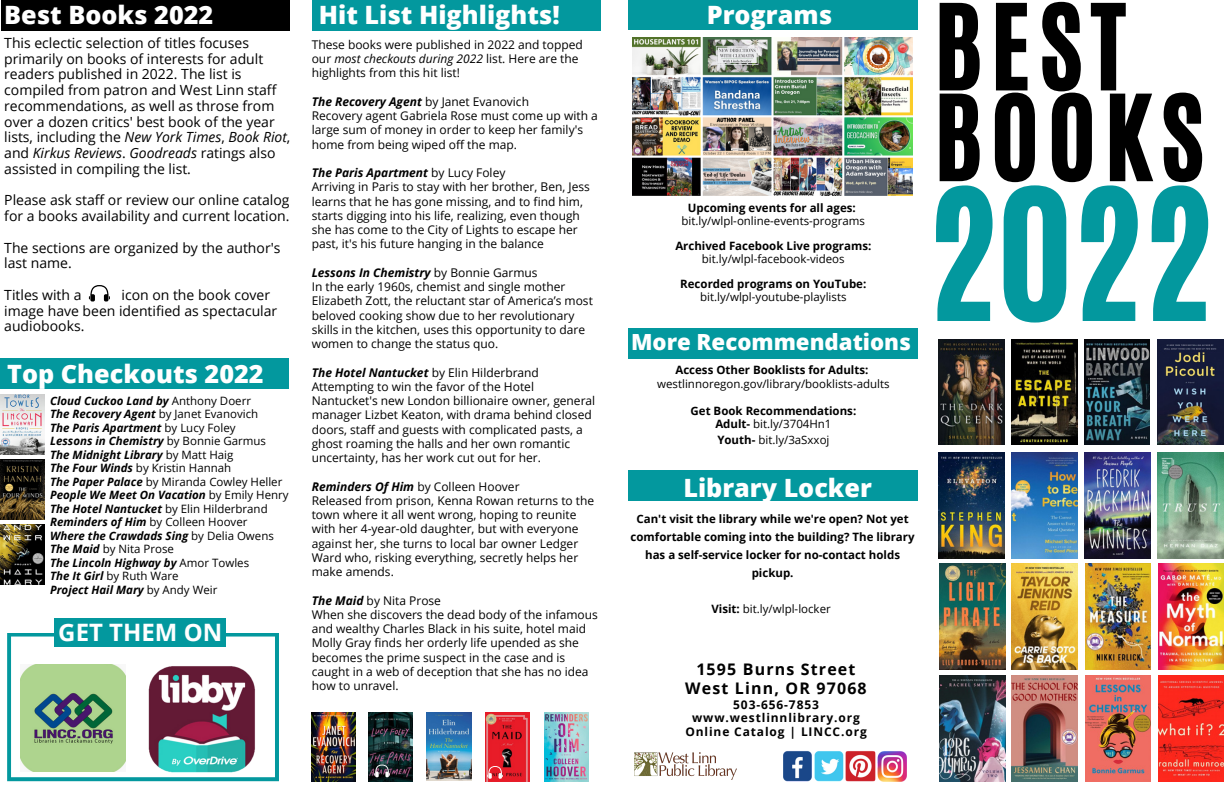
<style>
.page{position:relative;width:1224px;height:792px;background:#fff}
.page>*{position:absolute;margin:0;border:0;box-sizing:border-box;transform-origin:0 0}
.t1{font:151.7px "CA Generated";color:#03989e}
.t2{font:99.1px/90.8px "CA Generated";letter-spacing:.09em;color:#000}
.t3{font:800 25.2px "Open Sans";color:#fff}
.t4{font:700 24px "Open Sans";color:#fff}
.t5{font:800 22.2px "Open Sans";color:#fff}
.t6{font:700 16px "Open Sans";letter-spacing:.075em;color:#000}
.t7{font:14px/15.8px "Open Sans";color:#000}
.t8{font:12px/14.2px "Open Sans";color:#000}
.t9{font:italic 700 12px "Open Sans";color:#000}
.t10{font:700 12px "Open Sans";letter-spacing:.075em;color:#000}
.t11{font:11.5px "Open Sans";color:#000}
.t12{font:italic 700 11.5px "Open Sans";color:#000}
.t13{font:700 11.5px/18px "Open Sans";color:#000;text-align:center}
.s1{font-style:italic}
.s2{font-weight:400;font-style:normal}
.s3{font-weight:700;font-style:italic}
.s4{font-weight:700}
</style>
<div class="page">
<img style="left:634px;top:752px;width:102px;height:27px">
<img style="left:784px;top:751px;width:123px;height:31px">
<svg style="left:7px;top:633px;width:272px;height:148px"></svg>
<img style="left:148px;top:665px;width:109px;height:109px">
<div style="left:312px;top:0;width:288px;height:30px;background:#03989e"></div>
<div style="left:2px;top:0;width:288px;height:30px;background:#000"></div>
<svg style="left:89px;top:285px;width:21px;height:17px"></svg>
<div style="left:628px;top:0;width:289px;height:30px;background:#03989e"></div>
<img style="left:633px;top:38px;width:279px;height:157px">
<img style="left:1158px;top:453px;width:66px;height:105px">
<img style="left:1085px;top:453px;width:65px;height:105px">
<img style="left:1011px;top:453px;width:66px;height:105px">
<img style="left:939px;top:453px;width:66px;height:105px">
<img style="left:1158px;top:563px;width:66px;height:106px">
<img style="left:1085px;top:563px;width:66px;height:106px">
<img style="left:1012px;top:563px;width:66px;height:106px">
<img style="left:939px;top:563px;width:66px;height:106px">
<img style="left:1158px;top:676px;width:66px;height:106px">
<img style="left:1085px;top:676px;width:66px;height:106px">
<img style="left:1012px;top:676px;width:66px;height:106px">
<img style="left:939px;top:676px;width:66px;height:106px">
<img style="left:1157px;top:339px;width:66px;height:106px">
<img style="left:1085px;top:339px;width:65px;height:106px">
<img style="left:1011px;top:339px;width:66px;height:106px">
<img style="left:938px;top:339px;width:66px;height:106px">
<div style="left:0;top:359px;width:288px;height:30px;background:#03989e"></div>
<img style="left:0;top:395px;width:44px;height:60px">
<img style="left:0;top:459px;width:44px;height:60px">
<img style="left:312px;top:713px;width:44px;height:68px">
<img style="left:368px;top:713px;width:44px;height:68px">
<img style="left:427px;top:713px;width:44px;height:68px">
<img style="left:485px;top:713px;width:45px;height:68px">
<img style="left:544px;top:713px;width:44px;height:68px">
<div style="left:628px;top:329px;width:289px;height:30px;background:#03989e"></div>
<div style="left:628px;top:470px;width:289px;height:30px;background:#03989e"></div>
<img style="left:20px;top:665px;width:105px;height:106px">
<div style="left:55px;top:618px;width:171px;height:28px;background:#03989e"></div>
<img style="left:0;top:525px;width:44px;height:60px">
<svg style="left:374px;top:765px;width:16px;height:12px"></svg>
<svg style="left:487px;top:766px;width:16px;height:13px"></svg>
<p class="t3" style="left:4px;top:-3px;width:211px">Best Books 2022</p>
<p class="t7" style="left:4px;top:35px;width:288px">This eclectic selection of titles focuses primarily on books of interests for adult readers published in 2022. The list is compiled from patron and West Linn staff recommendations, as well as throse from over a dozen critics' best book of the year lists, including the <span class="s1">New York Times</span>, <span class="s1">Book Riot</span>, and <span class="s1">Kirkus Reviews</span>. <span class="s1">Goodreads</span> ratings also assisted in compiling the list.</p>
<p class="t7" style="left:4px;top:192px;width:287px">Please ask staff or review our online catalog for a books availability and current location.</p>
<p class="t7" style="left:4px;top:239px;width:278px">The sections are organized by the author's last name.</p>
<p class="t7" style="left:4px;top:287px;width:79px">Titles with a</p>
<p class="t7" style="left:4px;top:287px;width:275px;text-indent:117px">icon on the book cover image have been identified as spectacular audiobooks.</p>
<p class="t3" style="left:7px;top:356px;width:258px">Top Checkouts 2022</p>
<p class="t12" style="left:50px;top:392px;width:202px">Cloud Cuckoo Land by <span class="s2">Anthony Doerr</span></p>
<p class="t12" style="left:50px;top:406px;width:210px">The Recovery Agent <span class="s2">by Janet Evanovich</span></p>
<p class="t12" style="left:50px;top:419px;width:187px">The Paris Apartment <span class="s2">by Lucy Foley</span></p>
<p class="t12" style="left:50px;top:433px;width:217px">Lessons in Chemistry <span class="s2">by Bonnie Garmus</span></p>
<p class="t12" style="left:50px;top:446px;width:185px">The Midnight Library <span class="s2">by Matt Haig</span></p>
<p class="t11" style="left:50px;top:460px;width:183px"><span class="s3">The Four Winds</span> by Kristin Hannah</p>
<p class="t11" style="left:50px;top:473px;width:234px"><span class="s3">The Paper Palace</span> by Miranda Cowley Heller</p>
<p class="t12" style="left:50px;top:487px;width:240px">People We Meet On Vacation <span class="s2">by Emily Henry</span></p>
<p class="t12" style="left:50px;top:500px;width:219px">The Hotel Nantucket <span class="s2">by Elin Hilderbrand</span></p>
<p class="t11" style="left:50px;top:514px;width:199px"><span class="s3">Reminders of Him</span> by Colleen Hoover</p>
<p class="t12" style="left:50px;top:527px;width:225px">Where the Crawdads Sing <span class="s2">by Delia Owens</span></p>
<p class="t11" style="left:50px;top:541px;width:125px"><span class="s3">The Maid</span> by Nita Prose</p>
<p class="t12" style="left:50px;top:554px;width:201px">The Lincoln Highway by <span class="s2">Amor Towles</span></p>
<p class="t11" style="left:50px;top:568px;width:130px"><span class="s3">The It Girl</span> by Ruth Ware</p>
<p class="t12" style="left:50px;top:581px;width:169px">Project Hail Mary <span class="s2">by Andy Weir</span></p>
<p class="t4" style="left:58px;top:616px;width:165px">GET THEM ON</p>
<p class="t3" style="left:319px;top:-3px;width:242px">Hit List Highlights!</p>
<p class="t3" style="left:707px;top:-3px;width:127px">Programs</p>
<p class="t2" style="left:934px;top:2px;width:271px">BEST<br>BOOKS</p>
<p class="t1" style="left:927px;top:146px;width:288px">2022</p>
<p class="t8" style="left:312px;top:37px;width:273px">These books were published in 2022 and topped our <span class="s1">most checkouts during 2022</span> list. Here are the highlights from this hit list!</p>
<p class="t9" style="left:312px;top:93px;width:219px">The Recovery Agent <span class="s2">by Janet Evanovich</span></p>
<p class="t8" style="left:312px;top:108px;width:288px">Recovery agent Gabriela Rose must come up with a large sum of money in order to keep her family's home from being wiped off the map.</p>
<p class="t9" style="left:312px;top:164px;width:195px">The Paris Apartment <span class="s2">by Lucy Foley</span></p>
<p class="t8" style="left:312px;top:180px;width:280px">Arriving in Paris to stay with her brother, Ben, Jess learns that he has gone missing, and to find him, starts digging into his life, realizing, even though she has come to the City of Lights to escape her past, it's his future hanging in the balance</p>
<p class="t9" style="left:312px;top:264px;width:227px">Lessons In Chemistry <span class="s2">by Bonnie Garmus</span></p>
<p class="t8" style="left:312px;top:279px;width:283px">In the early 1960s, chemist and single mother Elizabeth Zott, the reluctant star of America’s most beloved cooking show due to her revolutionary skills in the kitchen, uses this opportunity to dare women to change the status quo.</p>
<p class="t9" style="left:312px;top:364px;width:229px">The Hotel Nantucket <span class="s2">by Elin Hilderbrand</span></p>
<p class="t8" style="left:312px;top:379px;width:285px">Attempting to win the favor of the Hotel Nantucket's new London billionaire owner, general manager Lizbet Keaton, with drama behind closed doors, staff and guests with complicated pasts, a ghost roaming the halls and her own romantic uncertainty, has her work cut out for her.</p>
<p class="t8" style="left:312px;top:479px;width:209px"><span class="s3">Reminders Of Him</span> by Colleen Hoover</p>
<p class="t8" style="left:312px;top:493px;width:284px">Released from prison, Kenna Rowan returns to the town where it all went wrong, hoping to reunite with her 4-year-old daughter, but with everyone against her, she turns to local bar owner Ledger Ward who, risking everything, secretly helps her make amends.</p>
<p class="t8" style="left:312px;top:593px;width:131px"><span class="s3">The Maid</span> by Nita Prose</p>
<p class="t8" style="left:312px;top:607px;width:288px">When she discovers the dead body of the infamous and wealthy Charles Black in his suite, hotel maid Molly Gray finds her orderly life upended as she becomes the prime suspect in the case and is caught in a web of deception that she has no idea how to unravel.</p>
<p class="t13" style="left:688px;top:198px;width:169px">Upcoming events for all ages:</p>
<p class="t11" style="left:682px;top:212px;width:185px">bit.ly/wlpl-online-events-programs</p>
<p class="t13" style="left:675px;top:237px;width:197px">Archived Facebook Live programs:</p>
<p class="t11" style="left:702px;top:250px;width:144px">bit.ly/wlpl-facebook-videos</p>
<p class="t13" style="left:680px;top:275px;width:188px">Recorded programs on YouTube:</p>
<p class="t11" style="left:700px;top:289px;width:148px">bit.ly/wlpl-youtube-playlists</p>
<p class="t5" style="left:631px;top:327px;width:282px">More Recommendations</p>
<p class="t13" style="left:675px;top:361px;width:194px">Access Other Booklists for Adults:</p>
<p class="t11" style="left:657px;top:376px;width:234px">westlinnoregon.gov/library/booklists-adults</p>
<p class="t13" style="left:691px;top:401px;width:167px">Get Book Recommendations:</p>
<p class="t11" style="left:715px;top:416px;width:118px"><span class="s4">Adult-</span> bit.ly/3704Hn1</p>
<p class="t11" style="left:717px;top:432px;width:114px"><span class="s4">Youth-</span> bit.ly/3aSxxoj</p>
<p class="t3" style="left:683px;top:470px;width:190px">Library Locker</p>
<p class="t13" style="left:631px;top:510px;width:286px">Can't visit the library while we're open? Not yet comfortable coming into the building? The library has a self-service locker for no-contact holds pickup.</p>
<p class="t11" style="left:711px;top:601px;width:121px"><span class="s4">Visit:</span> bit.ly/wlpl-locker</p>
<p class="t6" style="left:696px;top:658px;width:161px">1595 Burns Street</p>
<p class="t6" style="left:685px;top:677px;width:183px">West Linn, OR 97068</p>
<p class="t10" style="left:733px;top:696px;width:87px">503-656-7853</p>
<p class="t10" style="left:692px;top:710px;width:169px">www.westlinnlibrary.org</p>
<p class="t10" style="left:685px;top:723px;width:183px">Online Catalog | LINCC.org</p>
</div>
